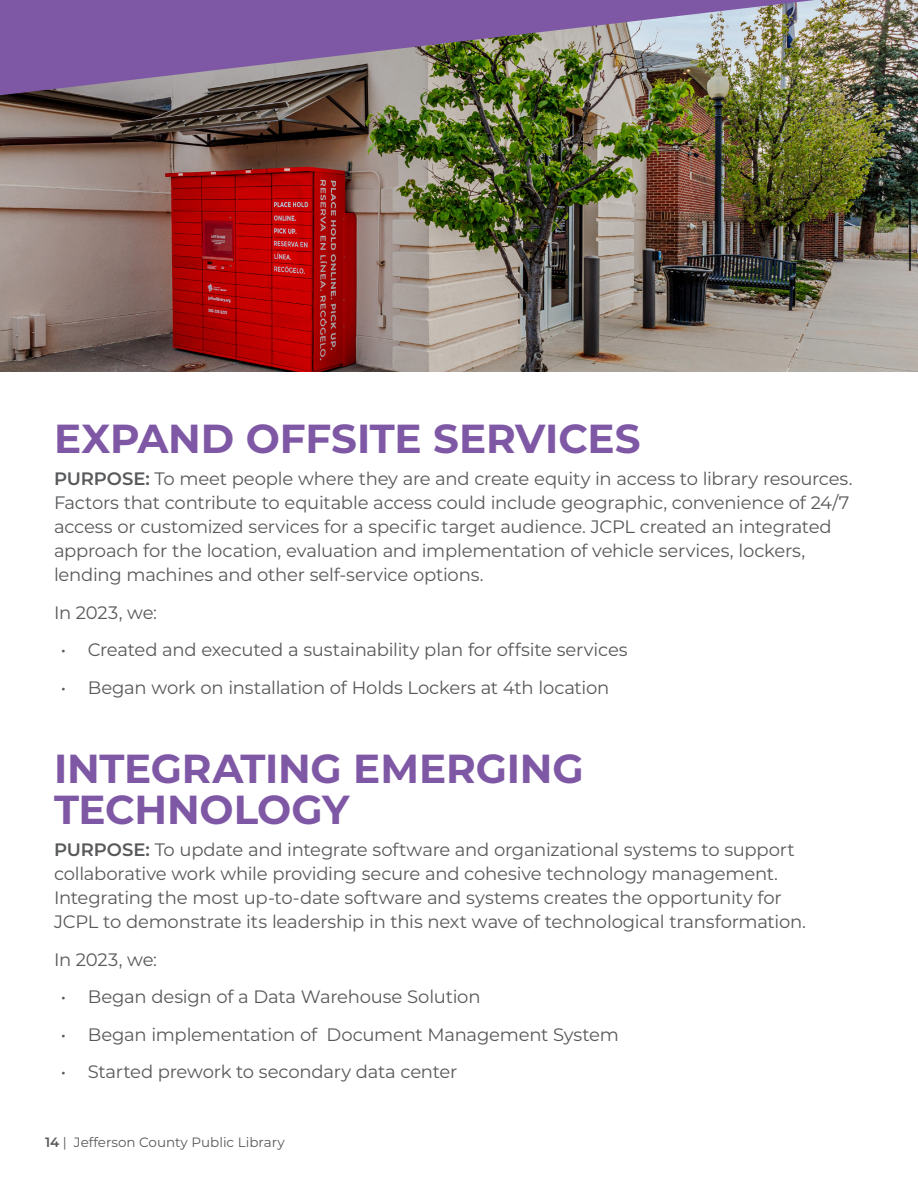
<style>
.page{position:relative;width:918px;height:1188px;background:#fff}
.page>*{position:absolute;margin:0;border:0;box-sizing:border-box;transform-origin:0 0}
.Body{font:700 40.5px/40.5px "Montserrat";letter-spacing:-.005em;color:#7f58a5}
.Body-2{font:18px/24px "Montserrat";letter-spacing:-.015em;color:#58595b}
.t1{font:13.5px "Montserrat";color:#58595b}
.s1{font-weight:600}
</style>
<div class="page">
<img style="left:0;top:0;width:918px;height:372px">
<img style="left:0;top:0;width:815px;height:95px">
<p class="Body" style="left:54px;top:416px;width:588px">EXPAND OFFSITE SERVICES</p>
<p class="Body-2" style="left:54px;top:466px;width:798px"><span class="s1">PURPOSE:</span> To meet people where they are and create equity in access to library resources.<br>Factors that contribute to equitable access could include geographic, convenience of 24/7 access or customized services for a specific target audience. JCPL created an integrated approach for the location, evaluation and implementation of vehicle services, lockers, lending machines and other self-service options.</p>
<p class="Body-2" style="left:54px;top:600px;width:105px">In 2023, we:</p>
<p class="Body-2" style="left:61px;top:637px;width:568px">• Created and executed a sustainability plan for offsite services</p>
<p class="Body-2" style="left:61px;top:675px;width:550px">• Began work on installation of Holds Lockers at 4th location</p>
<p class="Body" style="left:54px;top:746px;width:531px">INTEGRATING EMERGING<br>TECHNOLOGY</p>
<p class="Body-2" style="left:54px;top:837px;width:752px"><span class="s1">PURPOSE:</span> To update and integrate software and organizational systems to support collaborative work while providing secure and cohesive technology management.<br>Integrating the most up-to-date software and systems creates the opportunity for JCPL to demonstrate its leadership in this next wave of technological transformation.</p>
<p class="Body-2" style="left:54px;top:947px;width:105px">In 2023, we:</p>
<p class="Body-2" style="left:61px;top:984px;width:421px">• Began design of a Data Warehouse Solution</p>
<p class="Body-2" style="left:61px;top:1022px;width:560px">• Began implementation of Document Management System</p>
<p class="Body-2" style="left:61px;top:1059px;width:398px">• Started prework to secondary data center</p>
<p class="t1" style="left:45px;top:1133px;width:241px"><span class="s1">14</span> | Jefferson County Public Library</p>
</div>
